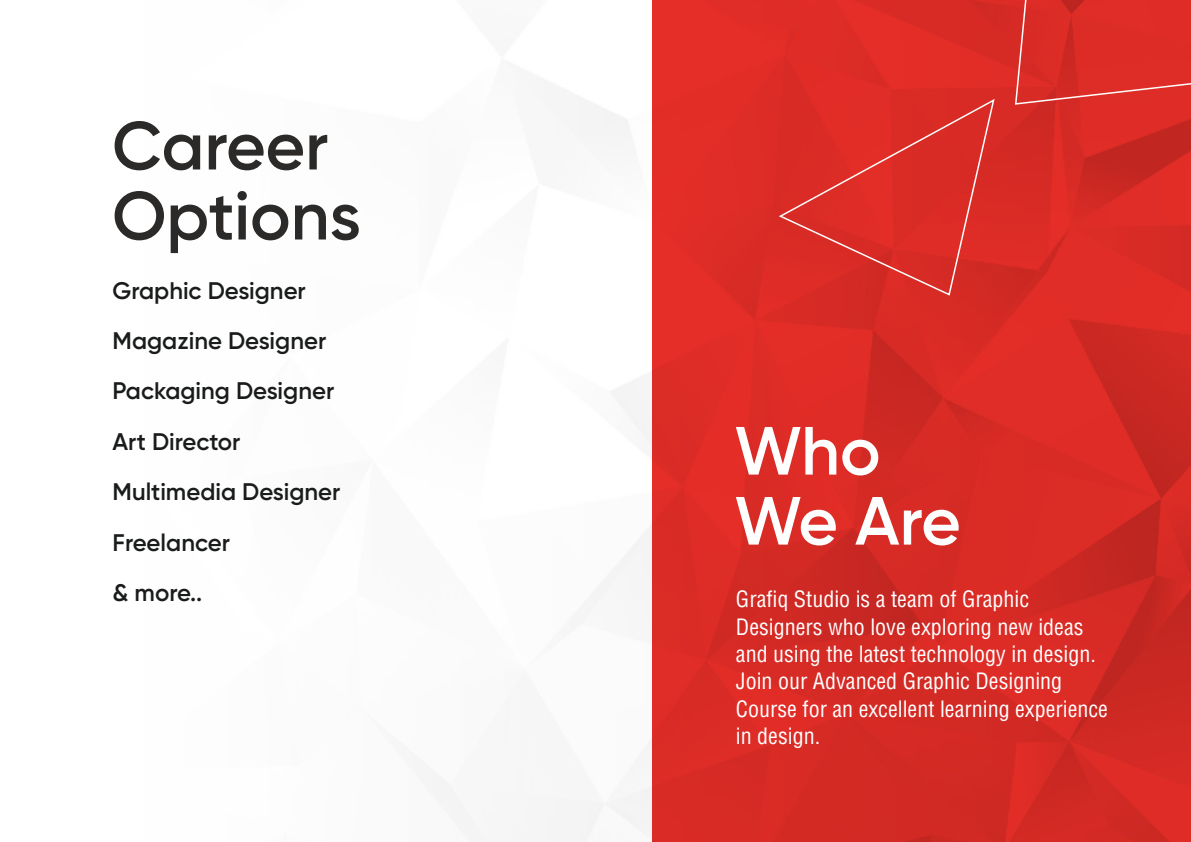
<style>
.page{position:relative;width:1191px;height:842px;background:#fff}
.page>*{position:absolute;margin:0;border:0;box-sizing:border-box;transform-origin:0 0}
.t1{font:600 68px/70px "Gilroy";color:#2b2a29}
.t2{font:600 68px/70px "Gilroy";letter-spacing:-.02em;color:#fefefe}
.t3{font:600 24px/50.4px "Gilroy";color:#1a1c1c}
.t4{font:condensed 22px/27.2px "Helvetica LT Std";color:#fefefe}
</style>
<div class="page">
<svg style="left:652px;top:0;width:539px;height:842px;background:#d82b25"></svg>
<svg style="left:1014px;top:0;width:177px;height:106px;background:#dc302a"></svg>
<svg style="left:778px;top:97px;width:217px;height:200px;background:#db2f2a"></svg>
<h1 class="t1" style="left:112px;top:116px;width:250px">Career<br>Options</h1>
<p class="t3" style="left:113px;top:267px;width:229px">Graphic Designer<br>Magazine Designer<br>Packaging Designer<br>Art Director<br>Multimedia Designer<br>Freelancer<br>&amp; more..</p>
<h1 class="t2" style="left:734px;top:421px;width:228px">Who<br>We Are</h1>
<p class="t4" style="left:736px;top:589px;width:373px">Grafiq Studio is a team of Graphic Designers who love exploring new ideas and using the latest technology in design.<br>Join our Advanced Graphic Designing Course for an excellent learning experience in design.</p>
</div>
